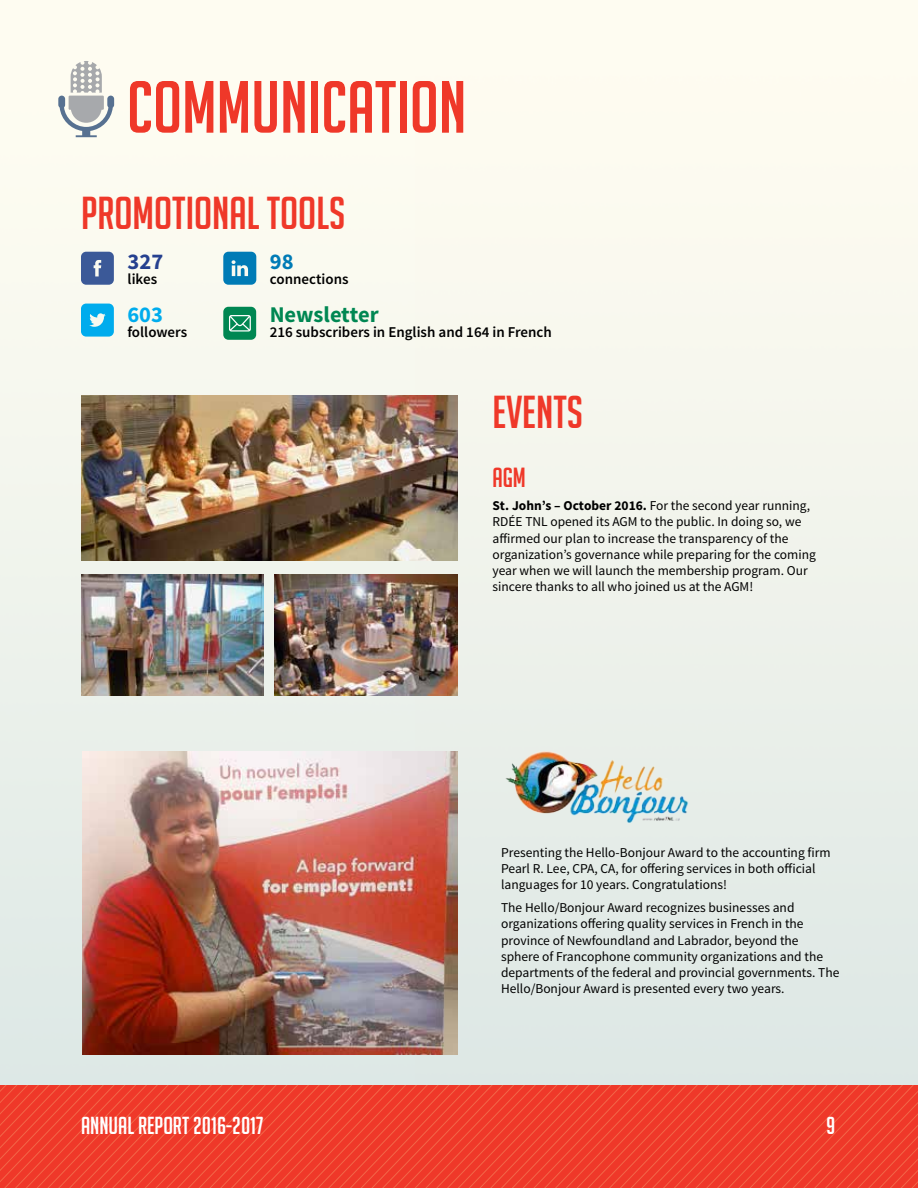
<style>
.page{position:relative;width:918px;height:1188px;background:#fff}
.page>*{position:absolute;margin:0;border:0;box-sizing:border-box;transform-origin:0 0}
.t1{font:72px "Big Noodle Titling";color:#ef3829}
.t2{font:45px "Big Noodle Titling";color:#ef3829}
.t3{font:27px "Big Noodle Titling";color:#ef3829}
.t4{font:24px "Big Noodle Titling";color:#fff}
.t5{font:700 22.5px "Source Sans Pro";color:#008752}
.t6{font:700 22.5px "Source Sans Pro";color:#25408f}
.t7{font:700 22.5px "Source Sans Pro";color:#00aced}
.t8{font:700 22.5px "Source Sans Pro";color:#007bb6}
.t9{font:600 15px "Source Sans Pro";color:#000}
.t10{font:13.5px/16.2px "Source Sans Pro";color:#000}
.s1{font-weight:700}
</style>
<div class="page">
<img style="left:0;top:0;width:918px;height:1085px">
<svg style="left:0;top:1085px;width:918px;height:103px;background:#ef3d2c"></svg>
<svg style="left:58px;top:61px;width:56px;height:76px"></svg>
<svg style="left:81px;top:252px;width:33px;height:33px"></svg>
<svg style="left:81px;top:304px;width:33px;height:33px"></svg>
<svg style="left:223px;top:252px;width:33px;height:33px"></svg>
<img style="left:82px;top:752px;width:376px;height:302px">
<img style="left:81px;top:395px;width:377px;height:166px">
<img style="left:81px;top:574px;width:183px;height:121px">
<img style="left:275px;top:574px;width:183px;height:121px">
<svg style="left:223px;top:307px;width:33px;height:33px"></svg>
<img style="left:504px;top:736px;width:188px;height:87px">
<h1 class="t1" style="left:127px;top:68px;width:341px">COMMUNICATION</h1>
<h2 class="t2" style="left:81px;top:188px;width:266px">PROMOTIONAL TOOLS</h2>
<h3 class="t6" style="left:128px;top:247px;width:37px">327</h3>
<p class="t9" style="left:128px;top:270px;width:31px">likes</p>
<h3 class="t7" style="left:127px;top:300px;width:37px">603</h3>
<p class="t9" style="left:127px;top:322px;width:61px">followers</p>
<h3 class="t8" style="left:270px;top:247px;width:25px">98</h3>
<p class="t9" style="left:270px;top:270px;width:80px">connections</p>
<h3 class="t5" style="left:270px;top:301px;width:111px">Newsletter</h3>
<p class="t9" style="left:270px;top:323px;width:284px">216 subscribers in English and 164 in French</p>
<h2 class="t2" style="left:492px;top:388px;width:92px">EVENTS</h2>
<h3 class="t3" style="left:492px;top:463px;width:35px">AGM</h3>
<p class="t10" style="left:492px;top:498px;width:325px"><span class="s1">St. John’s – October 2016.</span> For the second year running, RDÉE TNL opened its AGM to the public. In doing so, we affirmed our plan to increase the transparency of the organization’s governance while preparing for the coming year when we will launch the membership program. Our sincere thanks to all who joined us at the AGM!</p>
<p class="t10" style="left:501px;top:844px;width:331px">Presenting the Hello-Bonjour Award to the accounting firm<br>Pearl R. Lee, CPA, CA, for offering services in both official languages for 10 years. Congratulations!</p>
<p class="t10" style="left:501px;top:900px;width:340px">The Hello/Bonjour Award recognizes businesses and organizations offering quality services in French in the province of Newfoundland and Labrador, beyond the sphere of Francophone community organizations and the departments of the federal and provincial governments. The Hello/Bonjour Award is presented every two years.</p>
<h3 class="t4" style="left:81px;top:1113px;width:184px">ANNUAL REPORT 2016-2017</h3>
<h3 class="t4" style="left:826px;top:1113px;width:11px">9</h3>
</div>
